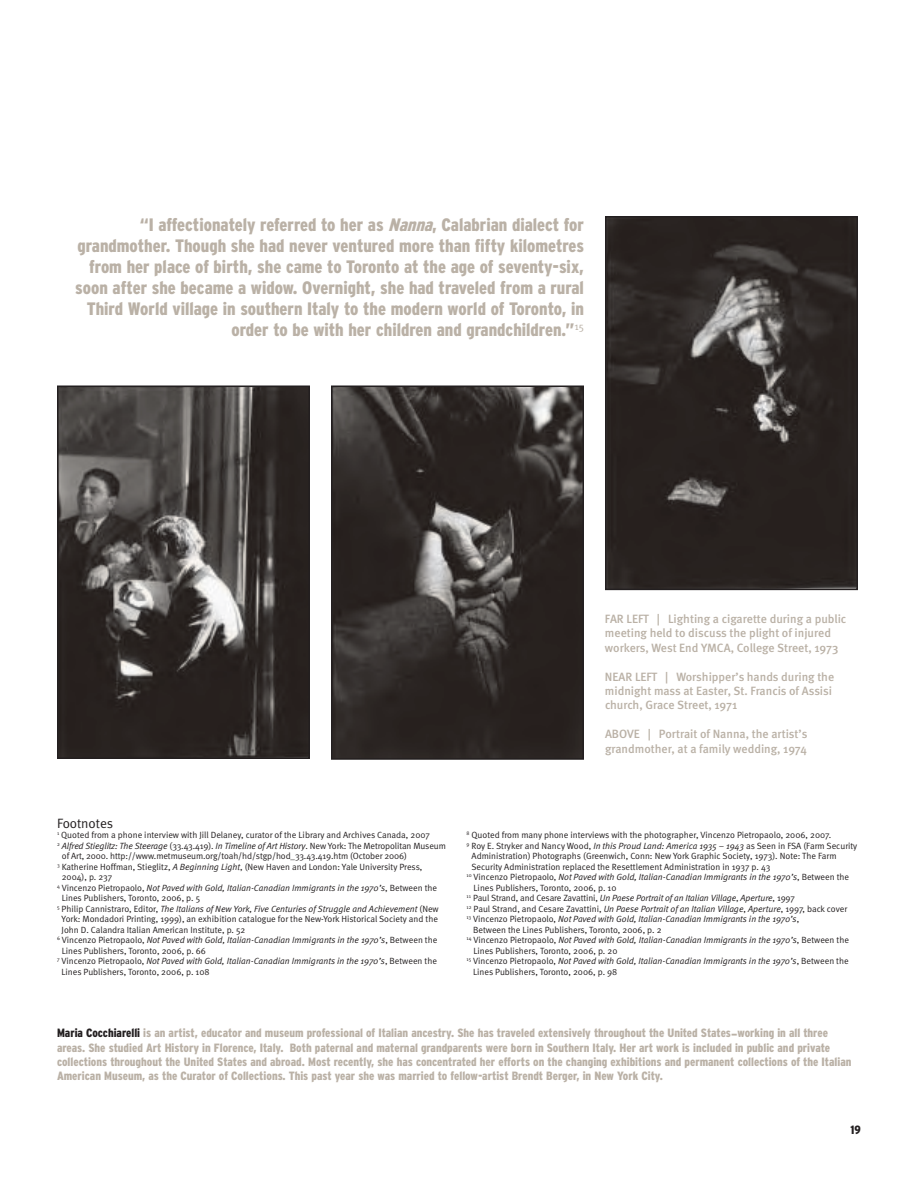
<style>
.page{position:relative;width:918px;height:1188px;background:#fff}
.page>*{position:absolute;margin:0;border:0;box-sizing:border-box;transform-origin:0 0}
.t1{font:900 condensed 18px/21px "Interstate";color:#bab1a6;text-align:right}
.t2{font:13.5px "Meta Normal";letter-spacing:-.005em;color:#231f20}
.t3{font:900 condensed 12px/14.4px "Interstate";color:#bab1a6}
.t4{font:500 12px/14.4px "Meta";color:#bab1a6}
.t5{font:900 condensed 12px "Interstate";color:#231f20}
.t6{font:9px "Meta Normal";color:#231f20}
.t7{font:italic 9px "Meta Normal";color:#231f20}
.s1{font-style:italic}
.s2{font-style:normal}
.s3{color:#231f20}
</style>
<div class="page">
<img style="left:60px;top:389px;width:247px;height:367px">
<div style="left:57px;top:386px;width:253px;height:373px;border:2px solid #231f20"></div>
<img style="left:334px;top:389px;width:247px;height:368px">
<div style="left:331px;top:386px;width:253px;height:374px;border:2px solid #231f20"></div>
<img style="left:608px;top:219px;width:247px;height:368px">
<div style="left:605px;top:216px;width:253px;height:374px;border:2px solid #231f20"></div>
<p class="t1" style="left:75px;top:215px;width:510px">“I affectionately referred to her as <span class="s1">Nanna</span>, Calabrian dialect for grandmother. Though she had never ventured more than fifty kilometres from her place of birth, she came to Toronto at the age of seventy-six, soon after she became a widow. Overnight, she had traveled from a rural Third World village in southern Italy to the modern world of Toronto, in order to be with her children and grandchildren.”<sup>15</sup></p>
<h3 class="t4" style="left:605px;top:613px;width:243px">FAR LEFT | Lighting a cigarette during a public meeting held to discuss the plight of injured workers, West End YMCA, College Street, 1973</h3>
<h3 class="t4" style="left:605px;top:671px;width:231px">NEAR LEFT | Worshipper’s hands during the midnight mass at Easter, St. Francis of Assisi church, Grace Street, 1971</h3>
<h3 class="t4" style="left:605px;top:728px;width:204px">ABOVE | Portrait of Nanna, the artist’s grandmother, at a family wedding, 1974</h3>
<h2 class="t2" style="left:57px;top:818px;width:58px">Footnotes</h2>
<p class="t6" style="left:57px;top:832px;width:374px"><sup>1</sup> Quoted from a phone interview with Jill Delaney, curator of the Library and Archives Canada, 2007</p>
<p class="t7" style="left:57px;top:842px;width:390px"><sup>2</sup> Alfred Stieglitz: The Steerage <span class="s2">(33.43.419).</span> In Timeline of Art History<span class="s2">. New York: The Metropolitan Museum</span></p>
<p class="t6" style="left:62px;top:853px;width:347px">of Art, 2000 . http://www.metmuseum.org/toah/hd/stgp/hod_33.43.419.htm (October 2006)</p>
<p class="t6" style="left:57px;top:863px;width:367px"><sup>3</sup> Katherine Hoffman, Stieglitz, <span class="s1">A Beginning Light</span>, (New Haven and London: Yale University Press,</p>
<p class="t6" style="left:62px;top:874px;width:52px">2004), p. 237</p>
<p class="t7" style="left:57px;top:884px;width:382px"><sup>4</sup> <span class="s2">Vincenzo Pietropaolo,</span> Not Paved with Gold, Italian-Canadian Immigrants in the 1970’s<span class="s2">, Between the</span></p>
<p class="t6" style="left:62px;top:895px;width:140px">Lines Publishers, Toronto, 2006, p. 5</p>
<p class="t7" style="left:57px;top:905px;width:383px"><sup>5</sup> <span class="s2">Philip Cannistraro, Editor,</span> The Italians of New York, Five Centuries of Struggle and Achievement <span class="s2">(New</span></p>
<p class="t6" style="left:62px;top:916px;width:378px">York: Mondadori Printing, 1999), an exhibition catalogue for the New-York Historical Society and the</p>
<p class="t6" style="left:62px;top:926px;width:185px">John D. Calandra Italian American Institute, p. 52</p>
<p class="t7" style="left:57px;top:937px;width:382px"><sup>6</sup> <span class="s2">Vincenzo Pietropaolo,</span> Not Paved with Gold, Italian-Canadian Immigrants in the 1970’s<span class="s2">, Between the</span></p>
<p class="t6" style="left:62px;top:947px;width:146px">Lines Publishers, Toronto, 2006, p. 66</p>
<p class="t7" style="left:57px;top:958px;width:382px"><sup>7</sup> <span class="s2">Vincenzo Pietropaolo,</span> Not Paved with Gold, Italian-Canadian Immigrants in the 1970’s<span class="s2">, Between the</span></p>
<p class="t6" style="left:61px;top:968px;width:150px">Lines Publishers, Toronto, 2006, p. 108</p>
<p class="t6" style="left:466px;top:832px;width:366px"><sup>8</sup> Quoted from many phone interviews with the photographer, Vincenzo Pietropaolo, 2006, 2007.</p>
<p class="t6" style="left:466px;top:842px;width:392px"><sup>9</sup> Roy E. Stryker and Nancy Wood, <span class="s1">In this Proud Land: America 1935 – 1943</span> as Seen in FSA (Farm Security</p>
<p class="t6" style="left:472px;top:853px;width:367px">Administration) Photographs (Greenwich, Conn: New York Graphic Society, 1973). Note: The Farm</p>
<p class="t6" style="left:472px;top:863px;width:300px">Security Administration replaced the Resettlement Administration in 1937 p. 43</p>
<p class="t7" style="left:466px;top:874px;width:384px"><sup>10</sup> <span class="s2">Vincenzo Pietropaolo,</span> Not Paved with Gold, Italian-Canadian Immigrants in the 1970’s<span class="s2">, Between the</span></p>
<p class="t6" style="left:474px;top:884px;width:144px">Lines Publishers, Toronto, 2006, p. 10</p>
<p class="t7" style="left:466px;top:895px;width:330px"><sup>11</sup> <span class="s2">Paul Strand, and Cesare Zavattini,</span> Un Paese Portrait of an Italian Village<span class="s2">,</span> Aperture<span class="s2">, 1997</span></p>
<p class="t6" style="left:466px;top:905px;width:382px"><sup>12</sup> Paul Strand, and Cesare Zavattini, <span class="s1">Un Paese Portrait of an Italian Village</span>, <span class="s1">Aperture</span>, 1997, back cover</p>
<p class="t7" style="left:466px;top:916px;width:334px"><sup>13</sup> <span class="s2">Vincenzo Pietropaolo,</span> Not Paved with Gold, Italian-Canadian Immigrants in the 1970’s<span class="s2">,</span></p>
<p class="t6" style="left:473px;top:926px;width:190px">Between the Lines Publishers, Toronto, 2006, p. 2</p>
<p class="t7" style="left:466px;top:937px;width:384px"><sup>14</sup> <span class="s2">Vincenzo Pietropaolo,</span> Not Paved with Gold, Italian-Canadian Immigrants in the 1970’s<span class="s2">, Between the</span></p>
<p class="t6" style="left:473px;top:947px;width:146px">Lines Publishers, Toronto, 2006, p. 20</p>
<p class="t7" style="left:466px;top:958px;width:384px"><sup>15</sup> <span class="s2">Vincenzo Pietropaolo,</span> Not Paved with Gold, Italian-Canadian Immigrants in the 1970’s<span class="s2">, Between the</span></p>
<p class="t6" style="left:473px;top:968px;width:146px">Lines Publishers, Toronto, 2006, p. 98</p>
<p class="t3" style="left:57px;top:1027px;width:796px"><span class="s3">Maria Cocchiarelli</span> is an artist, educator and museum professional of Italian ancestry. She has traveled extensively throughout the United States—working in all three areas. She studied Art History in Florence, Italy. Both paternal and maternal grandparents were born in Southern Italy. Her art work is included in public and private collections throughout the United States and abroad. Most recently, she has concentrated her efforts on the changing exhibitions and permanent collections of the Italian American Museum, as the Curator of Collections. This past year she was married to fellow-artist Brendt Berger, in New York City.</p>
<h3 class="t5" style="left:851px;top:1125px;width:12px">19</h3>
</div>
